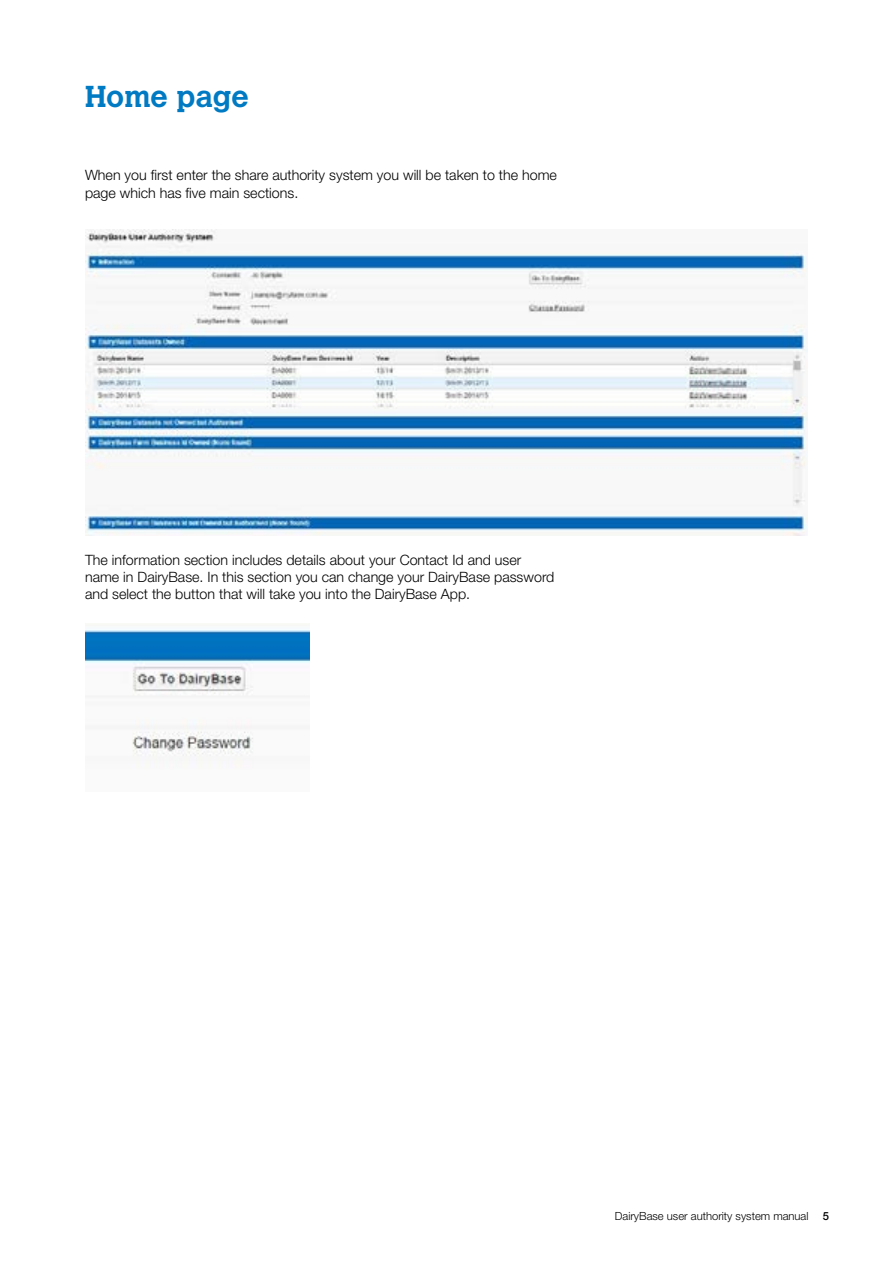
<style>
.page{position:relative;width:893px;height:1263px;background:#fff}
.page>*{position:absolute;margin:0;border:0;box-sizing:border-box;transform-origin:0 0}
.t1{font:700 30px "Calvert MT Std";color:#007ac2}
.t2{font:300 14.25px/17.2px "Helvetica Neue LT Std";color:#000}
.t3{font:300 11.25px "Helvetica Neue LT Std";color:#000}
.t4{font:500 11.25px "Helvetica Neue LT Std";color:#000}
</style>
<div class="page">
<img style="left:85px;top:229px;width:723px;height:306px">
<img style="left:85px;top:630px;width:224px;height:137px">
<h1 class="t1" style="left:85px;top:78px;width:165px">Home page</h1>
<p class="t2" style="left:85px;top:166px;width:473px">When you first enter the share authority system you will be taken to the home page which has five main sections.</p>
<p class="t2" style="left:85px;top:551px;width:471px">The information section includes details about your Contact Id and user name in DairyBase. In this section you can change your DairyBase password and select the button that will take you into the DairyBase App.</p>
<p class="t3" style="left:615px;top:1209px;width:195px">DairyBase user authority system manual</p>
<p class="t4" style="left:823px;top:1210px;width:8px">5</p>
</div>
